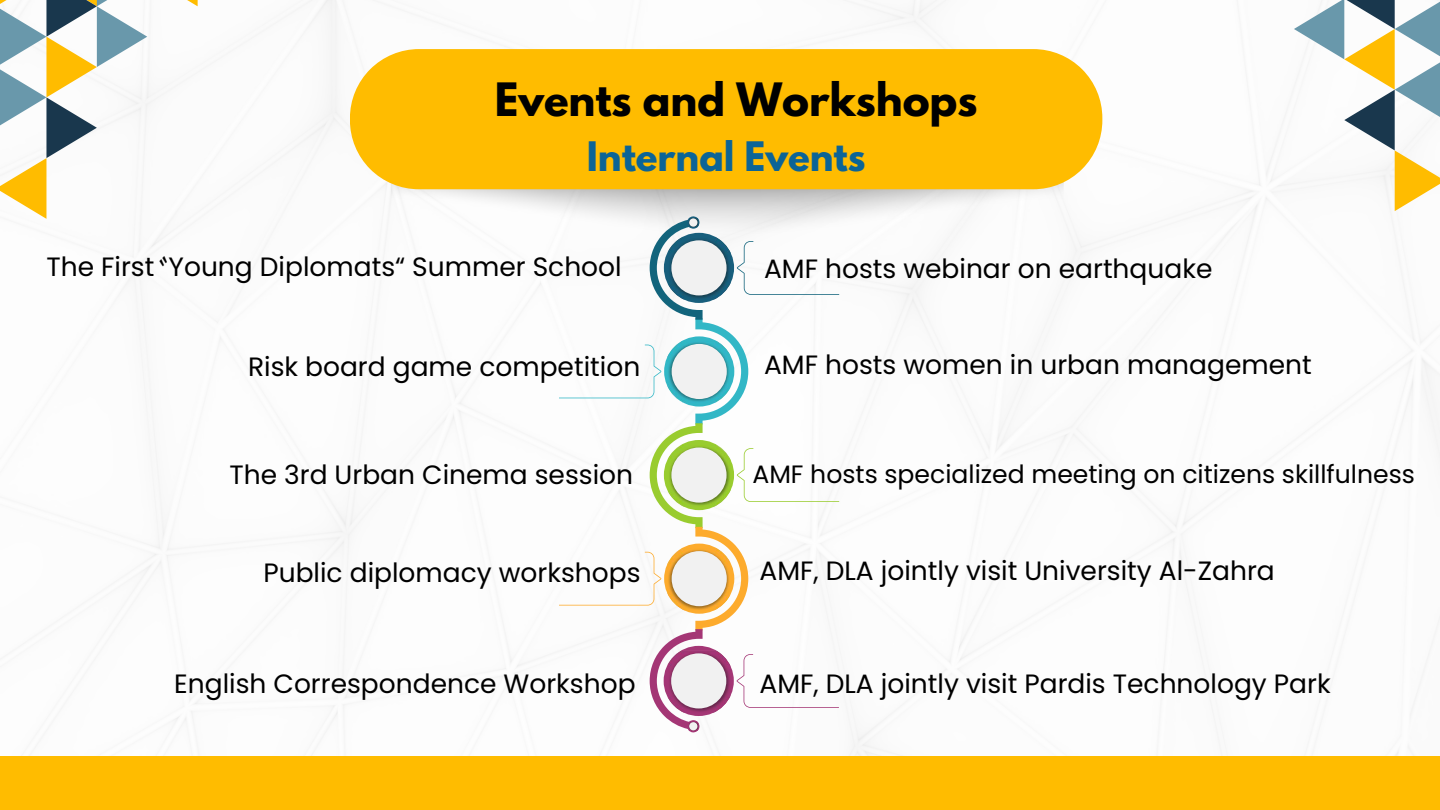
<style>
.page{position:relative;width:1440px;height:810px;background:#fff}
.page>*{position:absolute;margin:0;border:0;box-sizing:border-box;transform-origin:0 0}
.t1{font:700 40.7px "League Spartan";color:#000}
.t2{font:700 36px "League Spartan";color:#0c6496}
.t3{font:26.5px "Poppins";color:#000}
.t4{font:25.1px "Poppins";color:#000}
</style>
<div class="page">
<svg style="left:0;top:0;width:198px;height:219px"></svg>
<svg style="left:1294px;top:0;width:146px;height:211px"></svg>
<div style="left:0;top:756px;width:1440px;height:54px;background:#ffbc00"></div>
<div style="left:350px;top:49px;width:752px;height:140px;background:#ffbc00"></div>
<svg style="left:559px;top:216px;width:280px;height:517px"></svg>
<div style="left:689px;top:722px;width:9px;height:9px;background:#f1f1f1;border-radius:4px"></div>
<h1 class="t1" style="left:495px;top:80px;width:484px">Events and Workshops</h1>
<h2 class="t2" style="left:587px;top:139px;width:280px">Internal Events</h2>
<p class="t3" style="left:46px;top:248px;width:577px">The First Young Diplomats“ Summer School</p>
<p class="t3" style="left:764px;top:250px;width:450px">AMF hosts webinar on earthquake</p>
<p class="t3" style="left:248px;top:348px;width:394px">Risk board game competition</p>
<p class="t3" style="left:764px;top:346px;width:549px">AMF hosts women in urban management</p>
<p class="t3" style="left:229px;top:456px;width:405px">The 3rd Urban Cinema session</p>
<p class="t4" style="left:752px;top:457px;width:664px">AMF hosts specialized meeting on citizens skillfulness</p>
<p class="t3" style="left:263px;top:555px;width:379px">Public diplomacy workshops</p>
<p class="t3" style="left:760px;top:552px;width:517px">AMF, DLA jointly visit University Al-Zahra</p>
<p class="t3" style="left:174px;top:665px;width:463px">English Correspondence Workshop</p>
<p class="t3" style="left:760px;top:665px;width:573px">AMF, DLA jointly visit Pardis Technology Park</p>
</div>
